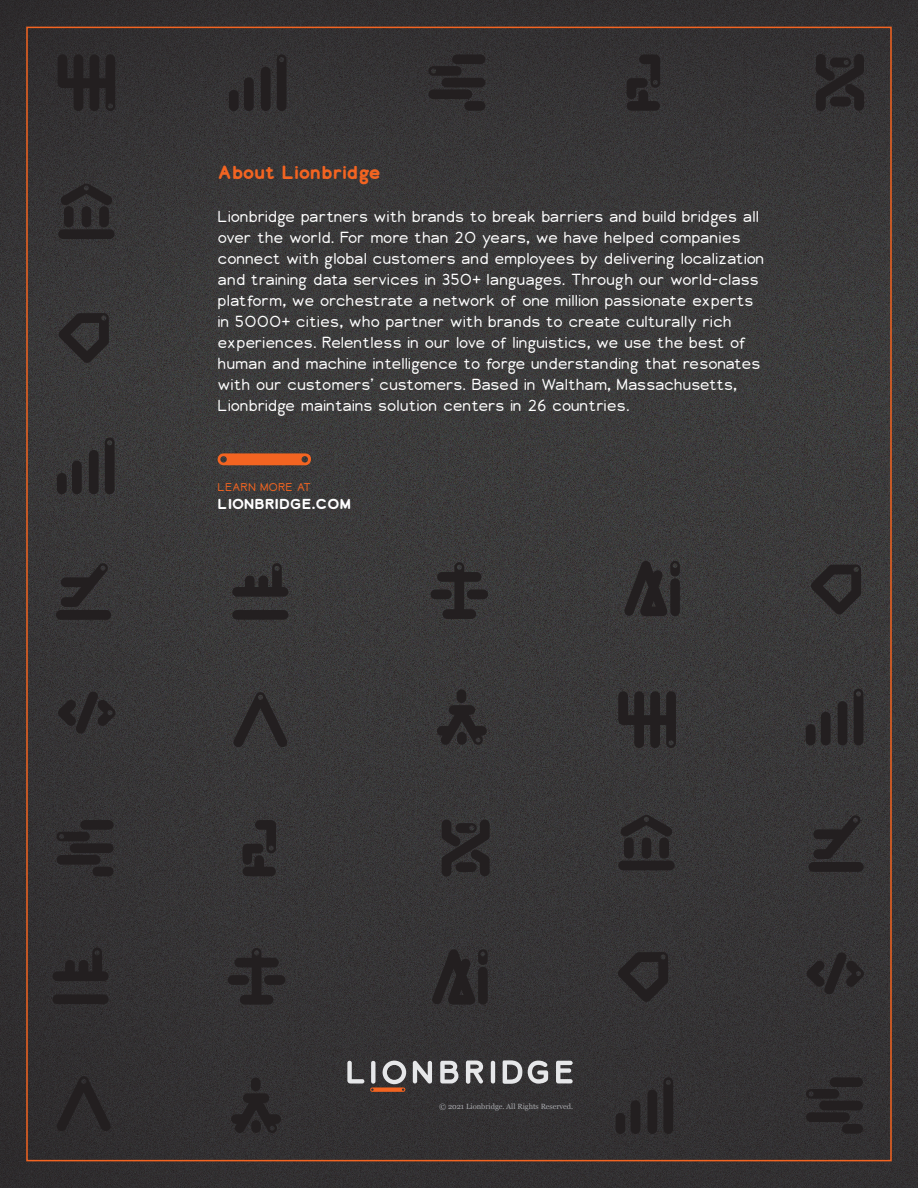
<style>
.page{position:relative;width:918px;height:1188px;background:#fff}
.page>*{position:absolute;margin:0;border:0;box-sizing:border-box;transform-origin:0 0}
.t1{font:700 18px "Lionbridge Sans";letter-spacing:-.02em;color:#f36421}
.Lion_Contact_Us{font:300 15px/21px "Lionbridge Sans";letter-spacing:-.01em;color:#fff}
.t2{font:700 13.5px "Lionbridge Sans";color:#fff;scale:1.04 1}
.t3{font:300 10.5px "Lionbridge Sans";color:#f36421;scale:1.04 1}
.t4{font:7.5px "Georgia";color:#a8a9ad}
</style>
<div class="page">
<img style="left:0;top:0;width:918px;height:1188px">
<svg style="left:218px;top:453px;width:93px;height:12px"></svg>
<svg style="left:347px;top:1061px;width:17px;height:23px"></svg>
<svg style="left:413px;top:1061px;width:19px;height:23px"></svg>
<svg style="left:440px;top:1061px;width:18px;height:22px"></svg>
<svg style="left:466px;top:1061px;width:17px;height:23px"></svg>
<svg style="left:491px;top:1061px;width:4px;height:23px"></svg>
<svg style="left:528px;top:1061px;width:20px;height:23px"></svg>
<svg style="left:370px;top:1061px;width:36px;height:31px"></svg>
<svg style="left:503px;top:1060px;width:19px;height:24px"></svg>
<svg style="left:556px;top:1061px;width:17px;height:22px"></svg>
<svg style="left:59px;top:313px;width:50px;height:50px;background:#2e2c2c"></svg>
<svg style="left:811px;top:565px;width:50px;height:49px;background:#2e2c2d"></svg>
<svg style="left:58px;top:54px;width:57px;height:57px;background:#282526"></svg>
<svg style="left:618px;top:691px;width:58px;height:57px;background:#2b2829"></svg>
<div style="left:244px;top:77px;width:10px;height:34px;background:#231f20;border-radius:5px"></div>
<svg style="left:277px;top:54px;width:10px;height:57px"></svg>
<div style="left:261px;top:67px;width:10px;height:44px;background:#231f20;border-radius:5px"></div>
<div style="left:229px;top:90px;width:10px;height:21px;background:#231f20;border-radius:5px"></div>
<div style="left:72px;top:461px;width:10px;height:33px;background:#231f20;border-radius:5px"></div>
<svg style="left:105px;top:438px;width:10px;height:56px"></svg>
<div style="left:89px;top:450px;width:10px;height:44px;background:#231f20;border-radius:5px"></div>
<div style="left:57px;top:473px;width:10px;height:21px;background:#231f20;border-radius:5px"></div>
<div style="left:821px;top:712px;width:10px;height:33px;background:#231f20;border-radius:5px"></div>
<svg style="left:854px;top:689px;width:9px;height:56px"></svg>
<div style="left:838px;top:701px;width:9px;height:44px;background:#231f20;border-radius:5px"></div>
<div style="left:806px;top:724px;width:10px;height:21px;background:#231f20;border-radius:5px"></div>
<svg style="left:618px;top:952px;width:50px;height:50px;background:#2c292a"></svg>
<svg style="left:807px;top:952px;width:57px;height:42px;background:#2d2b2c"></svg>
<svg style="left:58px;top:692px;width:57px;height:42px;background:#2e2b2c"></svg>
<div style="left:431px;top:589px;width:21px;height:10px;background:#231f20;border-radius:5px"></div>
<div style="left:467px;top:589px;width:21px;height:10px;background:#231f20;border-radius:5px"></div>
<svg style="left:437px;top:562px;width:44px;height:57px;background:#2e2b2c"></svg>
<svg style="left:233px;top:692px;width:55px;height:55px;background:#312f30"></svg>
<div style="left:64px;top:206px;width:10px;height:21px;background:#231f20;border-radius:5px"></div>
<div style="left:99px;top:206px;width:10px;height:21px;background:#231f20;border-radius:5px"></div>
<div style="left:58px;top:229px;width:57px;height:10px;background:#231f20;border-radius:5px"></div>
<div style="left:82px;top:206px;width:9px;height:21px;background:#231f20;border-radius:5px"></div>
<svg style="left:60px;top:184px;width:53px;height:21px"></svg>
<div style="left:428px;top:89px;width:44px;height:10px;background:#231f20;border-radius:5px"></div>
<div style="left:442px;top:78px;width:43px;height:9px;background:#231f20;border-radius:5px"></div>
<div style="left:464px;top:101px;width:21px;height:10px;background:#231f20;border-radius:5px"></div>
<svg style="left:428px;top:66px;width:34px;height:10px"></svg>
<div style="left:452px;top:54px;width:33px;height:10px;background:#231f20;border-radius:5px"></div>
<div style="left:631px;top:1100px;width:9px;height:34px;background:#231f20;border-radius:5px"></div>
<svg style="left:663px;top:1077px;width:10px;height:57px"></svg>
<div style="left:647px;top:1090px;width:10px;height:44px;background:#231f20;border-radius:5px"></div>
<div style="left:616px;top:1113px;width:9px;height:21px;background:#231f20;border-radius:5px"></div>
<div style="left:806px;top:1112px;width:44px;height:10px;background:#231f20;border-radius:5px"></div>
<div style="left:819px;top:1101px;width:44px;height:9px;background:#231f20;border-radius:5px"></div>
<div style="left:842px;top:1124px;width:21px;height:10px;background:#231f20;border-radius:5px"></div>
<svg style="left:806px;top:1089px;width:33px;height:10px"></svg>
<div style="left:830px;top:1077px;width:33px;height:10px;background:#231f20;border-radius:5px"></div>
<div style="left:232px;top:610px;width:56px;height:10px;background:#231f20;border-radius:5px"></div>
<svg style="left:232px;top:563px;width:56px;height:34px;background:#2f2c2d"></svg>
<svg style="left:627px;top:54px;width:33px;height:57px;background:#2a2728"></svg>
<div style="left:624px;top:838px;width:10px;height:21px;background:#231f20;border-radius:5px"></div>
<div style="left:659px;top:838px;width:10px;height:21px;background:#231f20;border-radius:5px"></div>
<div style="left:618px;top:861px;width:57px;height:9px;background:#231f20;border-radius:5px"></div>
<div style="left:642px;top:838px;width:9px;height:21px;background:#231f20;border-radius:5px"></div>
<svg style="left:620px;top:815px;width:53px;height:21px"></svg>
<svg style="left:813px;top:815px;width:48px;height:44px;background:#2f2d2e"></svg>
<div style="left:808px;top:862px;width:56px;height:10px;background:#231f20;border-radius:5px"></div>
<svg style="left:61px;top:563px;width:48px;height:44px;background:#2f2d2e"></svg>
<div style="left:56px;top:610px;width:55px;height:10px;background:#231f20;border-radius:5px"></div>
<svg style="left:816px;top:54px;width:48px;height:57px;background:#2a2728"></svg>
<div style="left:830px;top:97px;width:21px;height:9px;background:#231f20;border-radius:5px"></div>
<div style="left:57px;top:855px;width:43px;height:10px;background:#231f20;border-radius:5px"></div>
<div style="left:70px;top:843px;width:44px;height:10px;background:#231f20;border-radius:5px"></div>
<div style="left:93px;top:867px;width:21px;height:9px;background:#231f20;border-radius:5px"></div>
<svg style="left:56px;top:832px;width:34px;height:9px"></svg>
<div style="left:80px;top:820px;width:34px;height:10px;background:#231f20;border-radius:5px"></div>
<svg style="left:243px;top:820px;width:33px;height:56px;background:#2b2829"></svg>
<svg style="left:442px;top:820px;width:48px;height:57px;background:#2b2829"></svg>
<div style="left:456px;top:862px;width:21px;height:10px;background:#231f20;border-radius:5px"></div>
<svg style="left:56px;top:1076px;width:55px;height:55px;background:#2b282a"></svg>
<div style="left:251px;top:1078px;width:10px;height:13px;background:#231f20;border-radius:5px"></div>
<svg style="left:231px;top:1093px;width:50px;height:40px;background:#2a2728"></svg>
<div style="left:457px;top:689px;width:9px;height:14px;background:#231f20;border-radius:5px"></div>
<svg style="left:437px;top:705px;width:50px;height:40px;background:#2d2a2b"></svg>
<svg style="left:624px;top:561px;width:56px;height:55px;background:#2c2a2b"></svg>
<div style="left:228px;top:975px;width:21px;height:10px;background:#231f20;border-radius:5px"></div>
<div style="left:264px;top:975px;width:21px;height:10px;background:#231f20;border-radius:5px"></div>
<svg style="left:234px;top:948px;width:45px;height:57px;background:#2b282a"></svg>
<div style="left:53px;top:994px;width:56px;height:10px;background:#231f20;border-radius:5px"></div>
<svg style="left:53px;top:947px;width:56px;height:34px;background:#2a2729"></svg>
<svg style="left:432px;top:949px;width:56px;height:56px;background:#2a2728"></svg>
<p class="t1" style="left:218px;top:160px;width:165px">About Lionbridge</p>
<p class="Lion_Contact_Us" style="left:218px;top:206px;width:549px">Lionbridge partners with brands to break barriers and build bridges all over the world. For more than 20 years, we have helped companies connect with global customers and employees by delivering localization and training data services in 350+ languages. Through our world-class platform, we orchestrate a network of one million passionate experts in 5000+ cities, who partner with brands to create culturally rich experiences. Relentless in our love of linguistics, we use the best of human and machine intelligence to forge understanding that resonates with our customers’ customers. Based in Waltham, Massachusetts, Lionbridge maintains solution centers in 26 countries.</p>
<p class="t3" style="left:218px;top:480px;width:92px">LEARN MORE AT</p>
<p class="t2" style="left:218px;top:495px;width:130px">LIONBRIDGE.COM</p>
<p class="t4" style="left:439px;top:1101px;width:136px">© 2021 Lionbridge. All Rights Reserved.</p>
</div>
